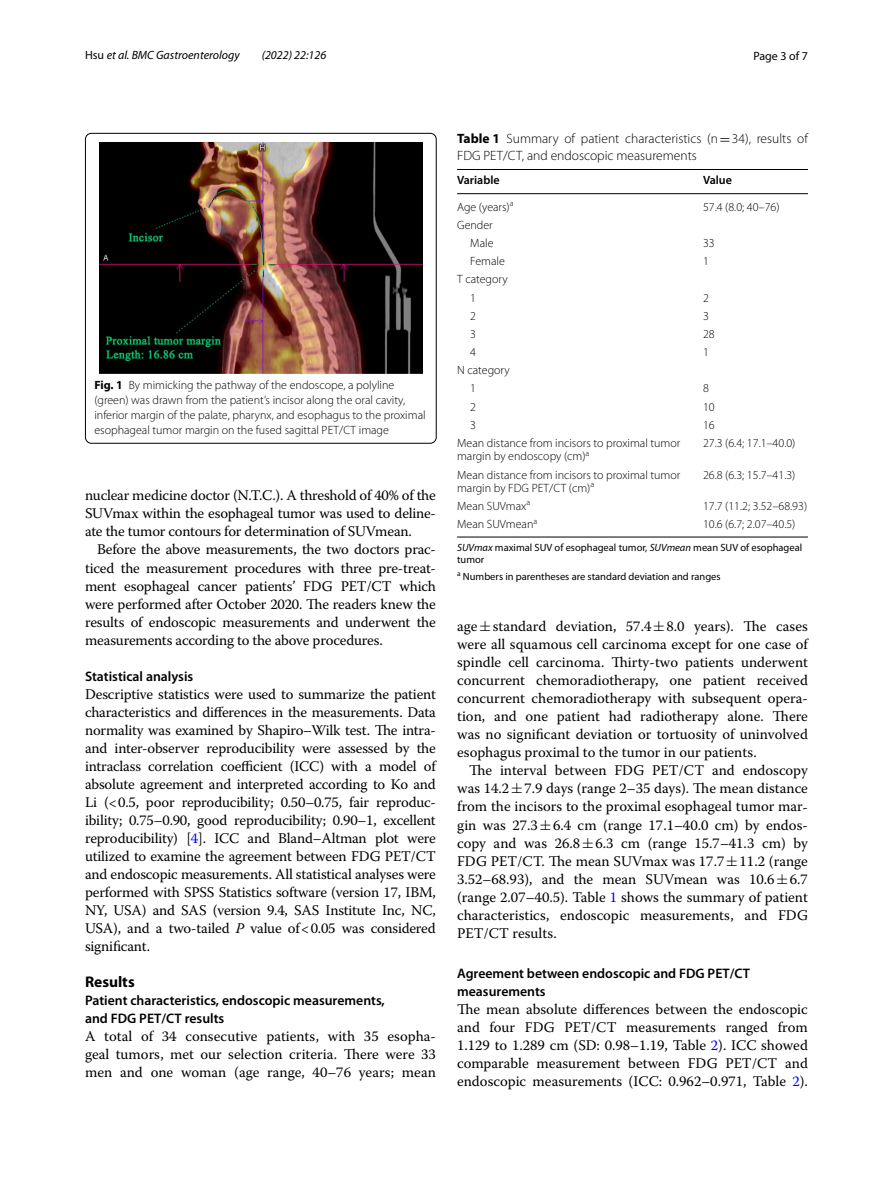
<style>
.page{position:relative;width:893px;height:1187px;background:#fff}
.page>*{position:absolute;margin:0;border:0;box-sizing:border-box;transform-origin:0 0}
.t1{font:700 15.45px "Myriad Pro";color:#000}
.t2{font:14.7px/18px "Warnock Pro";color:#000;text-align:justify}
.t3{font:600 13.8px/18px "Myriad Pro";color:#000}
.t4{font:300 13.5px/16.5px "Myriad Pro";color:#000}
.t5{font:300 12px/15px "Myriad Pro";color:#000}
.t6{font:italic 12px "Myriad Pro";color:#000}
.t7{font:600 12px "Myriad Pro";color:#000}
.t8{font:12px "Myriad Pro";color:#000}
.t9{font:10.5px/12.8px "Myriad Pro";color:#000}
.s1{font-style:normal}
.s2{font-weight:700}
.s3{font-family:"MTSY";font-weight:400}
.s4{color:#00f}
.s5{font-style:italic}
.s6{font-family:"MTSY"}
</style>
<div class="page">
<img style="left:99px;top:142px;width:323px;height:232px">
<div style="left:85px;top:133px;width:351px;height:310px;border:1px solid #000;border-radius:6px"></div>
<hr style="left:457px;top:169px;width:246px;height:1px;background:#000">
<hr style="left:457px;top:193px;width:246px;height:1px;background:#000">
<hr style="left:703px;top:169px;width:105px;height:1px;background:#000">
<hr style="left:703px;top:193px;width:105px;height:1px;background:#000">
<hr style="left:457px;top:536px;width:246px;height:1px;background:#000">
<hr style="left:703px;top:536px;width:105px;height:1px;background:#000">
<p class="t6" style="left:85px;top:48px;width:156px"><span class="s1">Hsu</span> et al. BMC Gastroenterology</p>
<p class="t6" style="left:262px;top:48px;width:66px">(2022) 22:126</p>
<p class="t8" style="left:753px;top:48px;width:56px">Page 3 of 7</p>
<p class="t4" style="left:457px;top:130px;width:352px"><span class="s2">Table 1</span> Summary of patient characteristics (n<span class="s3">=</span>34), results of<br>FDG PET/CT, and endoscopic measurements</p>
<p class="t7" style="left:457px;top:172px;width:44px">Variable</p>
<p class="t7" style="left:703px;top:172px;width:30px">Value</p>
<p class="t5" style="left:457px;top:199px;width:58px">Age (years)<sup>a</sup></p>
<p class="t5" style="left:703px;top:199px;width:78px">57.4 (8.0; 40–76)</p>
<p class="t5" style="left:457px;top:216px;width:38px;line-height:18.1px;text-align:right">Gender<br>Male</p>
<p class="t5" style="left:703px;top:236px;width:13px">33</p>
<p class="t5" style="left:94px;top:377px;width:333px"><span class="s2">Fig. 1</span> By mimicking the pathway of the endoscope, a polyline (green) was drawn from the patient’s incisor along the oral cavity, inferior margin of the palate, pharynx, and esophagus to the proximal esophageal tumor margin on the fused sagittal PET/CT image</p>
<p class="t2" style="left:85px;top:486px;width:352px">nuclear medicine doctor (N.T.C.). A threshold of 40% of the SUVmax within the esophageal tumor was used to deline&shy;ate the tumor contours for determination of SUVmean.</p>
<p class="t2" style="left:85px;top:540px;width:352px;text-indent:12px">Before the above measurements, the two doctors prac&shy;ticed the measurement procedures with three pre-treat&shy;ment esophageal cancer patients’ FDG PET/CT which were performed after October 2020. The readers knew the results of endoscopic measurements and underwent the measurements according to the above procedures.</p>
<p class="t3" style="left:85px;top:666px;width:110px">Statistical analysis</p>
<p class="t2" style="left:85px;top:684px;width:352px">Descriptive statistics were used to summarize the patient characteristics and differences in the measurements. Data normality was examined by Shapiro–Wilk test. The intra&shy;and inter-observer reproducibility were assessed by the intraclass correlation coefficient (ICC) with a model of absolute agreement and interpreted according to Ko and Li (&lt;0.5, poor reproducibility; 0.50–0.75, fair reproduc&shy;ibility; 0.75–0.90, good reproducibility; 0.90–1, excellent reproducibility) [<span class="s4">4</span>]. ICC and Bland–Altman plot were utilized to examine the agreement between FDG PET/CT and endoscopic measurements. All statistical analyses were performed with SPSS Statistics software (version 17, IBM, NY, USA) and SAS (version 9.4, SAS Institute Inc, NC, USA), and a two-tailed <span class="s5">P</span> value of&lt;0.05 was considered significant.</p>
<p class="t1" style="left:85px;top:971px;width:51px">Results</p>
<p class="t3" style="left:85px;top:990px;width:301px">Patient characteristics, endoscopic measurements, and FDG PET/CT results</p>
<p class="t2" style="left:85px;top:1026px;width:352px">A total of 34 consecutive patients, with 35 esopha&shy;geal tumors, met our selection criteria. There were 33 men and one woman (age range, 40–76 years; mean</p>
<p class="t5" style="left:470px;top:254px;width:36px">Female</p>
<p class="t5" style="left:703px;top:254px;width:7px">1</p>
<p class="t5" style="left:470px;top:270px;width:39px;line-height:18.1px;text-indent:-13px">T category<br>1</p>
<p class="t5" style="left:703px;top:290px;width:7px">2</p>
<p class="t5" style="left:470px;top:308px;width:7px">2</p>
<p class="t5" style="left:703px;top:308px;width:7px">3</p>
<p class="t5" style="left:470px;top:326px;width:7px">3</p>
<p class="t5" style="left:703px;top:326px;width:13px">28</p>
<p class="t5" style="left:470px;top:345px;width:7px">4</p>
<p class="t5" style="left:703px;top:345px;width:7px">1</p>
<p class="t5" style="left:470px;top:361px;width:41px;line-height:18.1px;text-indent:-13px">N category<br>1</p>
<p class="t5" style="left:703px;top:381px;width:7px">8</p>
<p class="t5" style="left:470px;top:399px;width:7px">2</p>
<p class="t5" style="left:703px;top:399px;width:13px">10</p>
<p class="t5" style="left:470px;top:417px;width:7px">3</p>
<p class="t5" style="left:703px;top:417px;width:13px">16</p>
<p class="t5" style="left:457px;top:436px;width:225px;line-height:13.5px">Mean distance from incisors to proximal tumor margin by endoscopy (cm)<sup>a</sup></p>
<p class="t5" style="left:703px;top:435px;width:94px">27.3 (6.4; 17.1–40.0)</p>
<p class="t5" style="left:457px;top:468px;width:225px;line-height:13.5px">Mean distance from incisors to proximal tumor margin by FDG PET/CT (cm)<sup>a</sup></p>
<p class="t5" style="left:703px;top:467px;width:94px">26.8 (6.3; 15.7–41.3)</p>
<p class="t5" style="left:457px;top:499px;width:75px">Mean SUVmax<sup>a</sup></p>
<p class="t5" style="left:703px;top:499px;width:106px">17.7 (11.2; 3.52–68.93)</p>
<p class="t5" style="left:457px;top:517px;width:82px">Mean SUVmean<sup>a</sup></p>
<p class="t5" style="left:703px;top:517px;width:94px">10.6 (6.7; 2.07–40.5)</p>
<p class="t9" style="left:457px;top:540px;width:347px"><span class="s5">SUVmax</span> maximal SUV of esophageal tumor, <span class="s5">SUVmean</span> mean SUV of esophageal tumor</p>
<p class="t9" style="left:457px;top:570px;width:265px"><sup>a</sup> Numbers in parentheses are standard deviation and ranges</p>
<p class="t2" style="left:457px;top:617px;width:352px">age<span class="s6">±</span>standard deviation, 57.4<span class="s6">±</span>8.0 years). The cases were all squamous cell carcinoma except for one case of spindle cell carcinoma. Thirty-two patients underwent concurrent chemoradiotherapy, one patient received concurrent chemoradiotherapy with subsequent opera&shy;tion, and one patient had radiotherapy alone. There was no significant deviation or tortuosity of uninvolved esophagus proximal to the tumor in our patients.</p>
<p class="t2" style="left:457px;top:761px;width:352px;text-indent:12px">The interval between FDG PET/CT and endoscopy was 14.2<span class="s6">±</span>7.9 days (range 2–35 days). The mean distance from the incisors to the proximal esophageal tumor mar&shy;gin was 27.3<span class="s6">±</span>6.4 cm (range 17.1–40.0 cm) by endos&shy;copy and was 26.8<span class="s6">±</span>6.3 cm (range 15.7–41.3 cm) by FDG PET/CT. The mean SUVmax was 17.7<span class="s6">±</span>11.2 (range 3.52–68.93), and the mean SUVmean was 10.6<span class="s6">±</span>6.7 (range 2.07–40.5). Table <span class="s4">1</span> shows the summary of patient characteristics, endoscopic measurements, and FDG PET/CT results.</p>
<p class="t3" style="left:457px;top:963px;width:294px">Agreement between endoscopic and FDG PET/CT measurements</p>
<p class="t2" style="left:457px;top:999px;width:352px">The mean absolute differences between the endoscopic and four FDG PET/CT measurements ranged from 1.129 to 1.289 cm (SD: 0.98–1.19, Table <span class="s4">2</span>). ICC showed comparable measurement between FDG PET/CT and endoscopic measurements (ICC: 0.962–0.971, Table <span class="s4">2</span>).</p>
</div>
